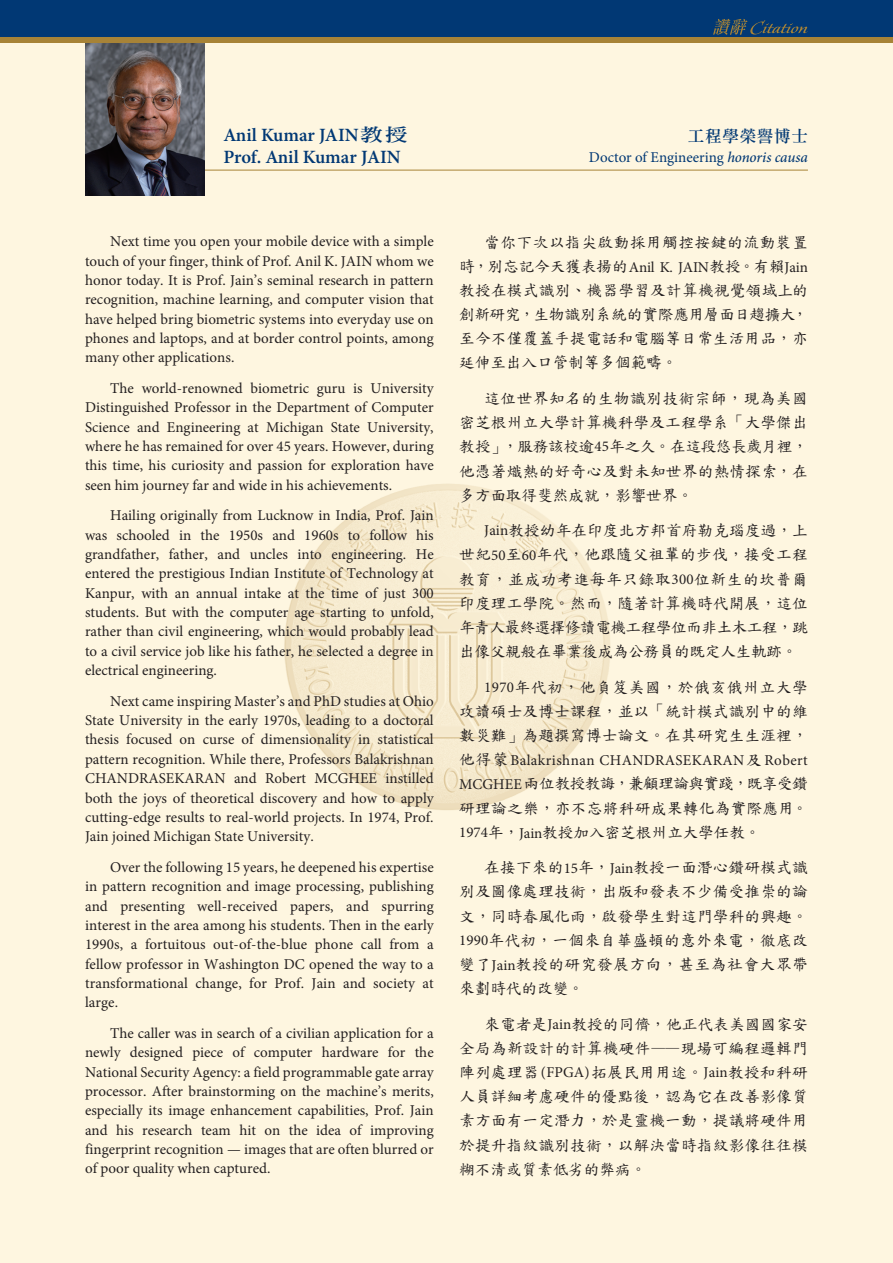
<style>
.page{position:relative;width:893px;height:1263px;background:#fef6e0}
.page>*{position:absolute;margin:0;border:0;box-sizing:border-box;transform-origin:0 0}
.t1{font:600 18.75px/21.1px "Minion Pro";color:#013874}
.t2{font:16.5px "DF Li Song Md HK BF";letter-spacing:.045em;color:#013874}
.t3{font:15.75px/24.2px "DF Kai Shu SB Estd BF";letter-spacing:.005em;color:#231f20}
.t4{font:15px/19.4px "Minion Pro";color:#231f20;text-align:justify}
.t5{font:15px "Minion Pro";letter-spacing:.03em;color:#231f20}
.t6{font:15px "Minion Pro";color:#013874}
.s1{font-family:"DF Li Song Md HK BF";font-weight:400;font-size:18px}
.s2{font-weight:500;font-style:italic}
.s3{font-family:"Minion Pro";font-size:15px}
.s4{font-family:"DF Kai Shu SB Estd BF";font-size:15.75px}
</style>
<div class="page">
<img style="left:284px;top:484px;width:326px;height:326px">
<hr style="left:201px;top:170px;width:607px;height:1px;background:#a78337">
<img style="left:85px;top:43px;width:119px;height:153px">
<div style="left:0;top:0;width:893px;height:43px;background:#013874"></div>
<div style="left:0;top:37px;width:893px;height:6px;background:#a78337"></div>
<svg style="left:713px;top:19px;width:95px;height:16px"></svg>
<p class="t1" style="left:223px;top:125px;width:186px">Anil Kumar JAIN<span class="s1">教授<br></span>Prof. Anil Kumar JAIN</p>
<p class="t2" style="left:688px;top:128px;width:122px">工程學榮譽博士</p>
<p class="t6" style="left:589px;top:147px;width:221px">Doctor of Engineering <span class="s2">honoris causa</span></p>
<p class="t4" style="left:85px;top:232px;width:350px;text-indent:25px">Next time you open your mobile device with a simple touch of your finger, think of Prof. Anil K. JAIN whom we honor today. It is Prof. Jain’s seminal research in pattern recognition, machine learning, and computer vision that have helped bring biometric systems into everyday use on phones and laptops, and at border control points, among many other applications.</p>
<p class="t4" style="left:85px;top:379px;width:350px;text-indent:25px">The world-renowned biometric guru is University Distinguished Professor in the Department of Computer Science and Engineering at Michigan State University, where he has remained for over 45 years. However, during this time, his curiosity and passion for exploration have seen him journey far and wide in his achievements.</p>
<p class="t4" style="left:85px;top:506px;width:350px;text-indent:25px">Hailing originally from Lucknow in India, Prof. Jain was schooled in the 1950s and 1960s to follow his grandfather, father, and uncles into engineering. He entered the prestigious Indian Institute of Technology at Kanpur, with an annual intake at the time of just 300 students. But with the computer age starting to unfold, rather than civil engineering, which would probably lead to a civil service job like his father, he selected a degree in electrical engineering.</p>
<p class="t4" style="left:85px;top:691px;width:350px;text-indent:25px">Next came inspiring Master’s and PhD studies at Ohio State University in the early 1970s, leading to a doctoral thesis focused on curse of dimensionality in statistical pattern recognition. While there, Professors Balakrishnan CHANDRASEKARAN and Robert MCGHEE instilled both the joys of theoretical discovery and how to apply cutting-edge results to real-world projects. In 1974, Prof.<br>Jain joined Michigan State University.</p>
<p class="t4" style="left:85px;top:857px;width:350px;text-indent:25px">Over the following 15 years, he deepened his expertise in pattern recognition and image processing, publishing and presenting well-received papers, and spurring interest in the area among his students. Then in the early 1990s, a fortuitous out-of-the-blue phone call from a fellow professor in Washington DC opened the way to a transformational change, for Prof. Jain and society at large.</p>
<p class="t4" style="left:85px;top:1023px;width:350px;text-indent:25px">The caller was in search of a civilian application for a newly designed piece of computer hardware for the National Security Agency: a field programmable gate array processor. After brainstorming on the machine’s merits, especially its image enhancement capabilities, Prof. Jain and his research team hit on the idea of improving fingerprint recognition — images that are often blurred or of poor quality when captured.</p>
<p class="t3" style="left:459px;top:230px;width:359px;text-indent:25px">當你下次以指尖啟動採用觸控按鍵的流動裝置時，別忘記今天獲表揚的<span class="s3">Anil K. JAIN</span>教授。有賴<span class="s3">Jain</span>教授在模式識別、機器學習及計算機視覺領域上的創新研究，生物識別系統的實際應用層面日趨擴大，至今不僅覆蓋手提電話和電腦等日常生活用品，亦延伸至出入口管制等多個範疇。</p>
<p class="t3" style="left:459px;top:386px;width:358px;text-indent:25px">這位世界知名的生物識別技術宗師，現為美國密芝根州立大學計算機科學及工程學系「大學傑出教授」，服務該校逾<span class="s3">45</span>年之久。在這段悠長歲月裡，他憑著熾熱的好奇心及對未知世界的熱情探索，在多方面取得斐然成就，影響世界。</p>
<p class="t3" style="left:459px;top:518px;width:359px;text-indent:25px"><span class="s3">Jain</span>教授幼年在印度北方邦首府勒克瑙度過，上世紀<span class="s3">50</span>至<span class="s3">60</span>年代，他跟隨父祖輩的步伐，接受工程教育，並成功考進每年只錄取<span class="s3">300</span>位新生的坎普爾印度理工學院。然而，隨著計算機時代開展，這位年青人最終選擇修讀電機工程學位而非土木工程，跳出像父親般在畢業後成為公務員的既定人生軌跡。</p>
<p class="t3" style="left:459px;top:675px;width:350px;text-align:justify;text-indent:25px"><span class="s3">1970</span>年代初，他負笈美國，於俄亥俄州立大學攻讀碩士及博士課程，並以「統計模式識別中的維數災難」為題撰寫博士論文。在其研究生生涯裡，</p>
<p class="t5" style="left:459px;top:750px;width:350px"><span class="s4">他得蒙</span>Balakrishnan CHANDRASEKARAN<span class="s4">及</span>Robert</p>
<p class="t3" style="left:459px;top:772px;width:350px;text-align:justify"><span class="s3">MCGHEE</span>兩位教授教誨，兼顧理論與實踐，既享受鑽研理論之樂，亦不忘將科研成果轉化為實際應用。<span class="s3">1974</span>年，<span class="s3">Jain</span>教授加入密芝根州立大學任教。</p>
<p class="t3" style="left:459px;top:855px;width:359px;text-indent:25px">在接下來的<span class="s3">15</span>年，<span class="s3">Jain</span>教授一面潛心鑽研模式識別及圖像處理技術，出版和發表不少備受推崇的論文，同時春風化雨，啟發學生對這門學科的興趣。<br><span class="s3">1990</span>年代初，一個來自華盛頓的意外來電，徹底改變了<span class="s3">Jain</span>教授的研究發展方向，甚至為社會大眾帶來劃時代的改變。</p>
<p class="t3" style="left:459px;top:1012px;width:350px;text-align:justify;text-indent:25px">來電者是<span class="s3">Jain</span>教授的同儕，他正代表美國國家安全局為新設計的計算機硬件——現場可編程邏輯門陣列處理器<span class="s3">(FPGA)</span>拓展民用用途。<span class="s3">Jain</span>教授和科研人員詳細考慮硬件的優點後，認為它在改善影像質素方面有一定潛力，於是靈機一動，提議將硬件用於提升指紋識別技術，以解決當時指紋影像往往模糊不清或質素低劣的弊病。</p>
</div>
